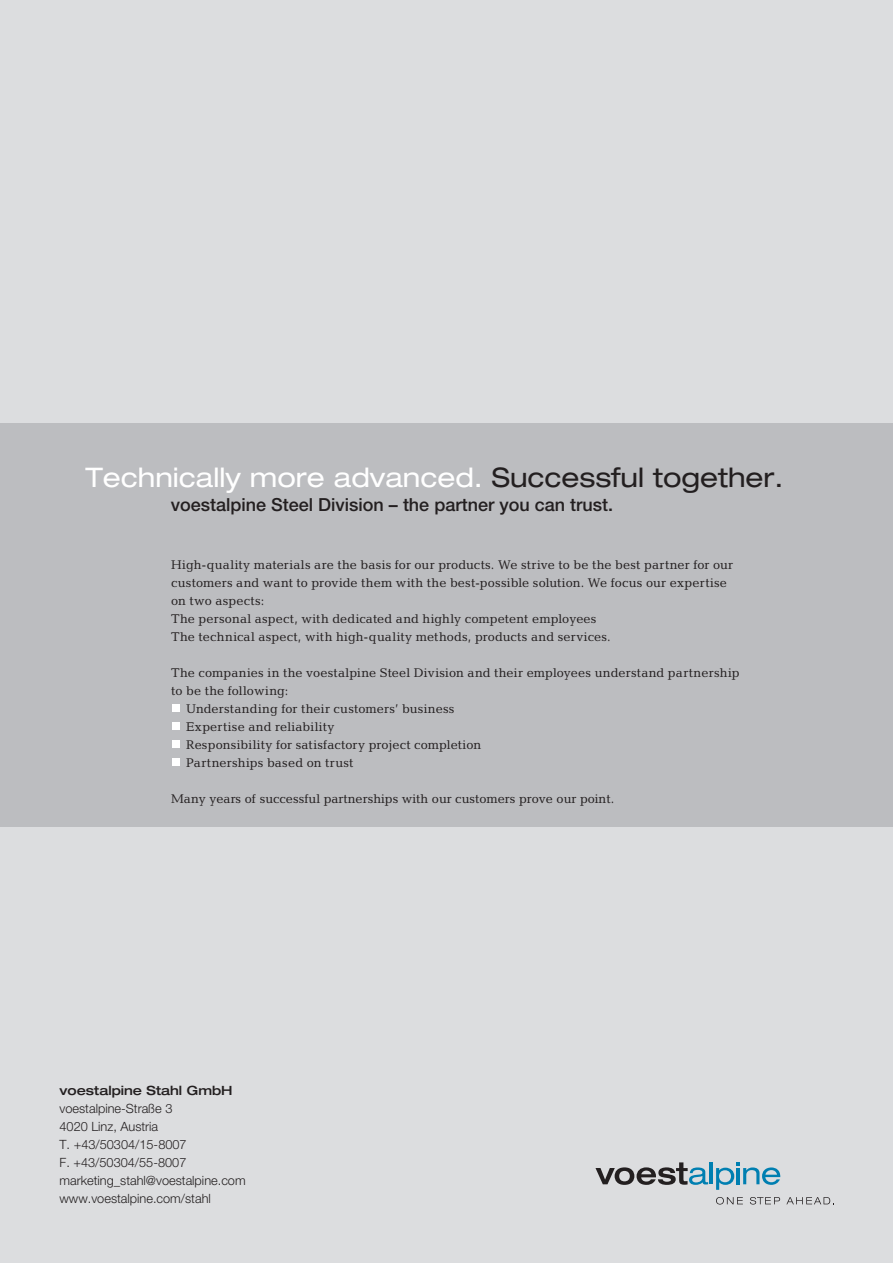
<style>
.page{position:relative;width:893px;height:1263px;background:#dcdddf}
.page>*{position:absolute;margin:0;border:0;box-sizing:border-box;transform-origin:0 0}
.t1{font:expanded 27px "Helvetica Neue LT Pro";color:#fff}
.t2{font:500 18px "Helvetica Neue LT Pro";color:#231f20}
.t3{font:12.75px/18px "Candida";letter-spacing:.01em;color:#231f20}
.t4{font:300 12.75px/18px "Helvetica Neue LT Pro";color:#231f20}
.t5{font:500 expanded 12.75px "Helvetica Neue LT Pro";color:#231f20}
.s1{color:#231f20}
</style>
<div class="page">
<hr style="left:709px;top:1162px;width:3px;height:22px;background:#007fb1">
<svg style="left:716px;top:1162px;width:64px;height:28px"></svg>
<svg style="left:595px;top:1162px;width:113px;height:23px"></svg>
<svg style="left:716px;top:1197px;width:27px;height:7px"></svg>
<svg style="left:750px;top:1197px;width:30px;height:7px"></svg>
<svg style="left:786px;top:1197px;width:48px;height:7px"></svg>
<div style="left:0;top:423px;width:893px;height:404px;background:#bcbdc0"></div>
<div style="left:173px;top:705px;width:7px;height:7px;background:#fff"></div>
<div style="left:173px;top:723px;width:7px;height:7px;background:#fff"></div>
<div style="left:173px;top:741px;width:7px;height:7px;background:#fff"></div>
<div style="left:173px;top:759px;width:7px;height:7px;background:#fff"></div>
<h1 class="t1" style="left:85px;top:462px;width:700px">Technically more advanced. <span class="s1">Successful together.</span></h1>
<h2 class="t2" style="left:171px;top:494px;width:444px">voestalpine Steel Division – the partner you can trust.</h2>
<p class="t3" style="left:171px;top:556px;width:564px">High-quality materials are the basis for our products. We strive to be the best partner for our customers and want to provide them with the best-possible solution. We focus our expertise on two aspects:<br>The personal aspect, with dedicated and highly competent employees<br>The technical aspect, with high-quality methods, products and services.</p>
<p class="t3" style="left:171px;top:664px;width:570px">The companies in the voestalpine Steel Division and their employees understand partnership</p>
<p class="t3" style="left:171px;top:682px;width:119px">to be the following:</p>
<p class="t3" style="left:186px;top:700px;width:270px">Understanding for their customers’ business</p>
<p class="t3" style="left:186px;top:718px;width:150px">Expertise and reliability</p>
<p class="t3" style="left:186px;top:736px;width:297px">Responsibility for satisfactory project completion</p>
<p class="t3" style="left:186px;top:754px;width:169px">Partnerships based on trust</p>
<p class="t3" style="left:171px;top:790px;width:445px">Many years of successful partnerships with our customers prove our point.</p>
<p class="t5" style="left:60px;top:1083px;width:175px">voestalpine Stahl GmbH</p>
<p class="t4" style="left:60px;top:1100px;width:188px">voestalpine-Straße 3<br>4020 Linz, Austria<br>T. +43/50304/15-8007<br>F. +43/50304/55-8007 marketing_stahl@voestalpine.com www.voestalpine.com/stahl</p>
</div>
